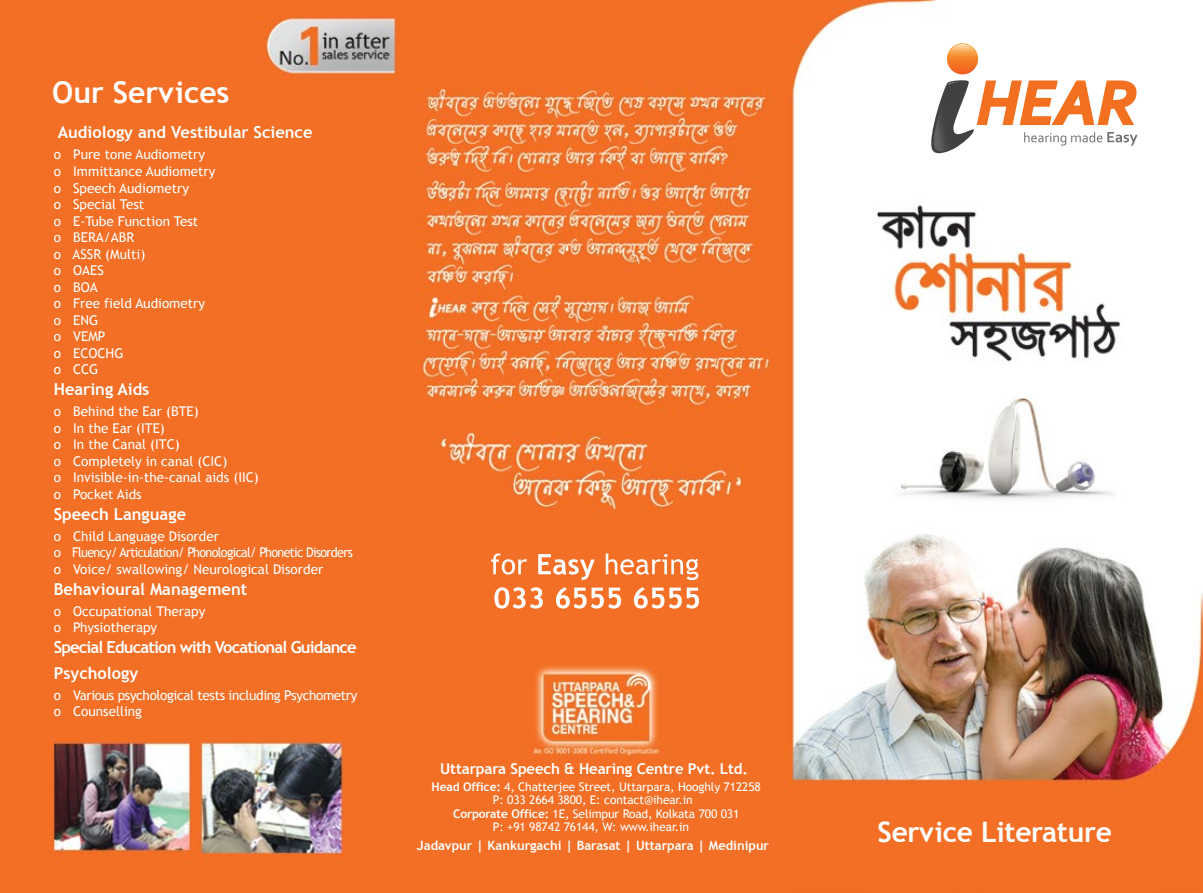
<style>
.page{position:relative;width:1203px;height:893px;background:#fff}
.page>*{position:absolute;margin:0;border:0;box-sizing:border-box;transform-origin:0 0}
.t1{font:700 30px "Trebuchet MS";color:#fff}
.t2{font:700 28.2px "Trebuchet MS";letter-spacing:-.01em;color:#fff}
.t3{font:700 16.5px "Trebuchet MS";color:#fff}
.t4{font:700 16.5px/25.5px "Trebuchet MS";letter-spacing:-.05em;color:#fff}
.t5{font:700 14.85px "Trebuchet MS";letter-spacing:-.01em;color:#fff}
.t6{font:13.5px/16.5px "Trebuchet MS";color:#fff}
.t7{font:13.5px/16.5px "Trebuchet MS";letter-spacing:-.025em;color:#fff}
.t8{font:700 12.9px "Trebuchet MS";color:#fff}
.t9{font:12px "Trebuchet MS";letter-spacing:-.01em;color:#fff}
.s1{font-weight:700}
</style>
<div class="page">
<img style="left:0;top:0;width:1203px;height:892px">
<svg style="left:494px;top:587px;width:49px;height:21px"></svg>
<svg style="left:556px;top:587px;width:65px;height:21px"></svg>
<svg style="left:634px;top:587px;width:65px;height:21px"></svg>
<svg style="left:491px;top:553px;width:36px;height:21px"></svg>
<svg style="left:538px;top:554px;width:57px;height:26px"></svg>
<svg style="left:606px;top:553px;width:92px;height:27px"></svg>
<svg style="left:947px;top:43px;width:31px;height:31px"></svg>
<svg style="left:947px;top:44px;width:30px;height:30px"></svg>
<svg style="left:927px;top:79px;width:211px;height:78px"></svg>
<h1 class="t1" style="left:52px;top:74px;width:179px">Our Services</h1>
<p class="t3" style="left:58px;top:122px;width:256px">Audiology and Vestibular Science</p>
<p class="t6" style="left:54px;top:147px;width:163px">o Pure tone Audiometry o Immittance Audiometry o Speech Audiometry<br>o Special Test<br>o E-Tube Function Test<br>o BERA/ABR<br>o ASSR (Multi)<br>o OAES<br>o BOA<br>o Free field Audiometry o ENG<br>o VEMP<br>o ECOCHG<br>o CCG</p>
<p class="t3" style="left:54px;top:379px;width:97px">Hearing Aids</p>
<p class="t6" style="left:54px;top:403px;width:207px">o Behind the Ear (BTE)<br>o In the Ear (ITE)<br>o In the Canal (ITC)<br>o Completely in canal (CIC)<br>o Invisible-in-the-canal aids (IIC) o Pocket Aids</p>
<p class="t3" style="left:54px;top:503px;width:134px">Speech Language</p>
<p class="t6" style="left:54px;top:528px;width:301px">o Child Language Disorder<br>o Fluency/ Articulation/ Phonological/ Phonetic Disorders o Voice/ swallowing/ Neurological Disorder</p>
<p class="t3" style="left:54px;top:578px;width:195px">Behavioural Management</p>
<p class="t6" style="left:54px;top:603px;width:153px">o Occupational Therapy o Physiotherapy</p>
<p class="t4" style="left:54px;top:634px;width:304px">Special Education with Vocational Guidance<br>Psychology</p>
<p class="t7" style="left:54px;top:687px;width:305px">o Various psychological tests including Psychometry o Counselling</p>
<p class="t5" style="left:440px;top:759px;width:309px">Uttarpara Speech &amp; Hearing Centre Pvt. Ltd.</p>
<p class="t9" style="left:432px;top:779px;width:331px"><span class="s1">Head Office:</span> 4, Chatterjee Street, Uttarpara, Hooghly 712258</p>
<p class="t9" style="left:493px;top:792px;width:201px">P: 033 2664 3800, E: contact@ihear.in</p>
<p class="t9" style="left:453px;top:806px;width:288px"><span class="s1">Corporate Office:</span> 1E, Selimpur Road, Kolkata 700 031</p>
<p class="t9" style="left:493px;top:819px;width:198px">P: +91 98742 76144, W: www.ihear.in</p>
<p class="t8" style="left:417px;top:836px;width:354px">Jadavpur | Kankurgachi | Barasat | Uttarpara | Medinipur</p>
<h2 class="t2" style="left:877px;top:814px;width:236px">Service Literature</h2>
</div>
